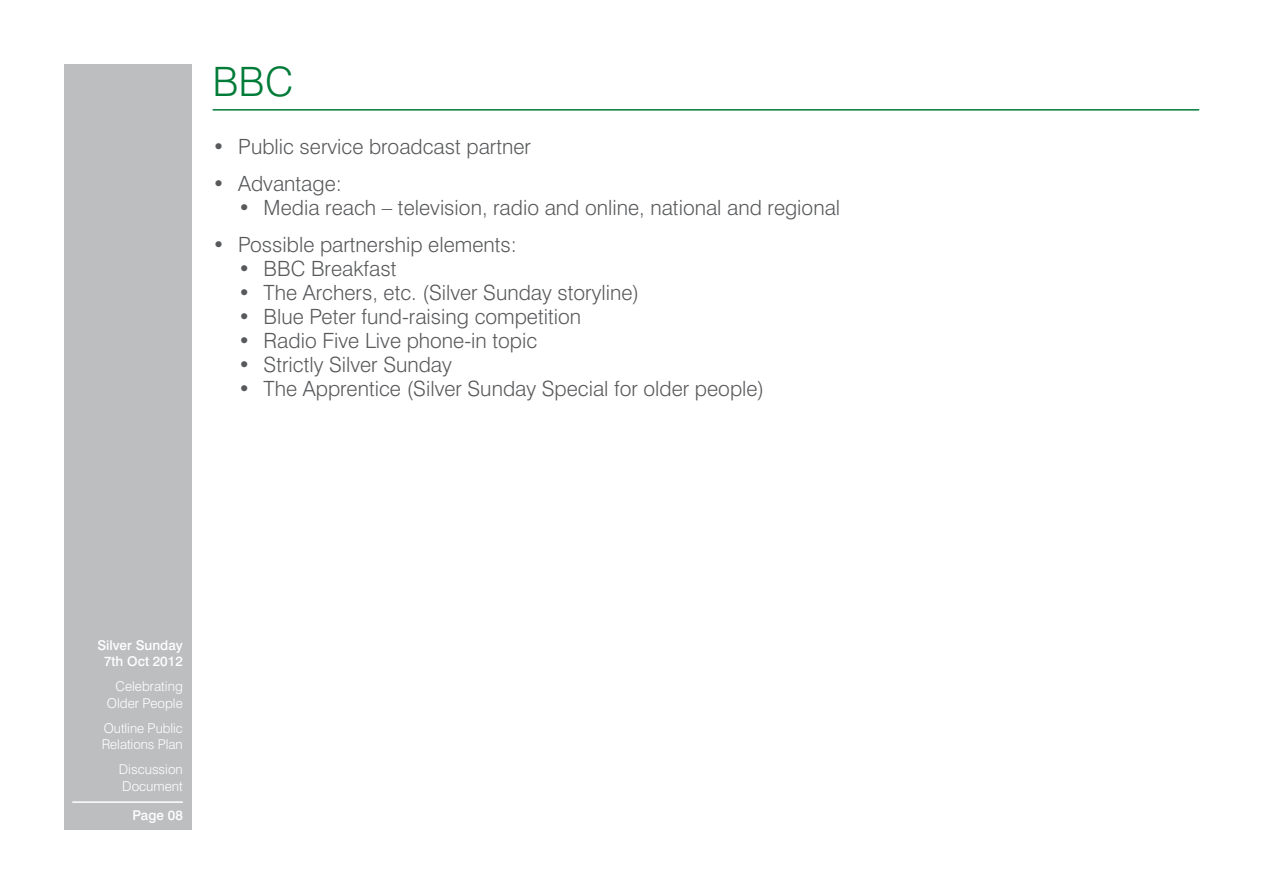
<style>
.page{position:relative;width:1263px;height:893px;background:#fff}
.page>*{position:absolute;margin:0;border:0;box-sizing:border-box;transform-origin:0 0}
.t1{font:300 40.5px "Swiss 721 BT";color:#007b38}
.t2{font:300 21px "Swiss 721 BT";color:#58595b}
.t3{font:300 13.5px/16.5px "Swiss 721 BT";color:#fff}
.t4{font:500 13.5px/16.5px "Swiss 721 BT";color:#fff;text-align:center}
</style>
<div class="page">
<div style="left:64px;top:64px;width:127px;height:765px;background:#bcbec0"></div>
<hr style="left:72px;top:801px;width:111px;height:2px;background:#fff">
<hr style="left:213px;top:109px;width:986px;height:2px;background:#007b38">
<p class="t1" style="left:213px;top:57px;width:82px">BBC</p>
<p class="t2" style="left:213px;top:134px;width:320px">• Public service broadcast partner</p>
<p class="t2" style="left:213px;top:171px;width:131px">• Advantage:</p>
<p class="t2" style="left:238px;top:195px;width:604px">• Media reach – television, radio and online, national and regional</p>
<p class="t2" style="left:213px;top:232px;width:306px">• Possible partnership elements:</p>
<p class="t2" style="left:238px;top:256px;width:160px">• BBC Breakfast</p>
<p class="t2" style="left:238px;top:280px;width:403px">• The Archers, etc. (Silver Sunday storyline)</p>
<p class="t2" style="left:238px;top:304px;width:344px">• Blue Peter fund-raising competition</p>
<p class="t2" style="left:238px;top:328px;width:301px">• Radio Five Live phone-in topic</p>
<p class="t2" style="left:238px;top:352px;width:215px">• Strictly Silver Sunday</p>
<p class="t2" style="left:238px;top:376px;width:528px">• The Apprentice (Silver Sunday Special for older people)</p>
<p class="t4" style="left:97px;top:636px;width:87px">Silver Sunday<br>7th Oct 2012</p>
<p class="t3" style="left:107px;top:678px;width:77px;text-align:right">Celebrating<br>Older People</p>
<p class="t3" style="left:102px;top:719px;width:83px">Outline Public<br>Relations Plan</p>
<p class="t3" style="left:119px;top:761px;width:65px">Discussion<br>Document</p>
<p class="t4" style="left:133px;top:807px;width:52px">Page 08</p>
</div>
